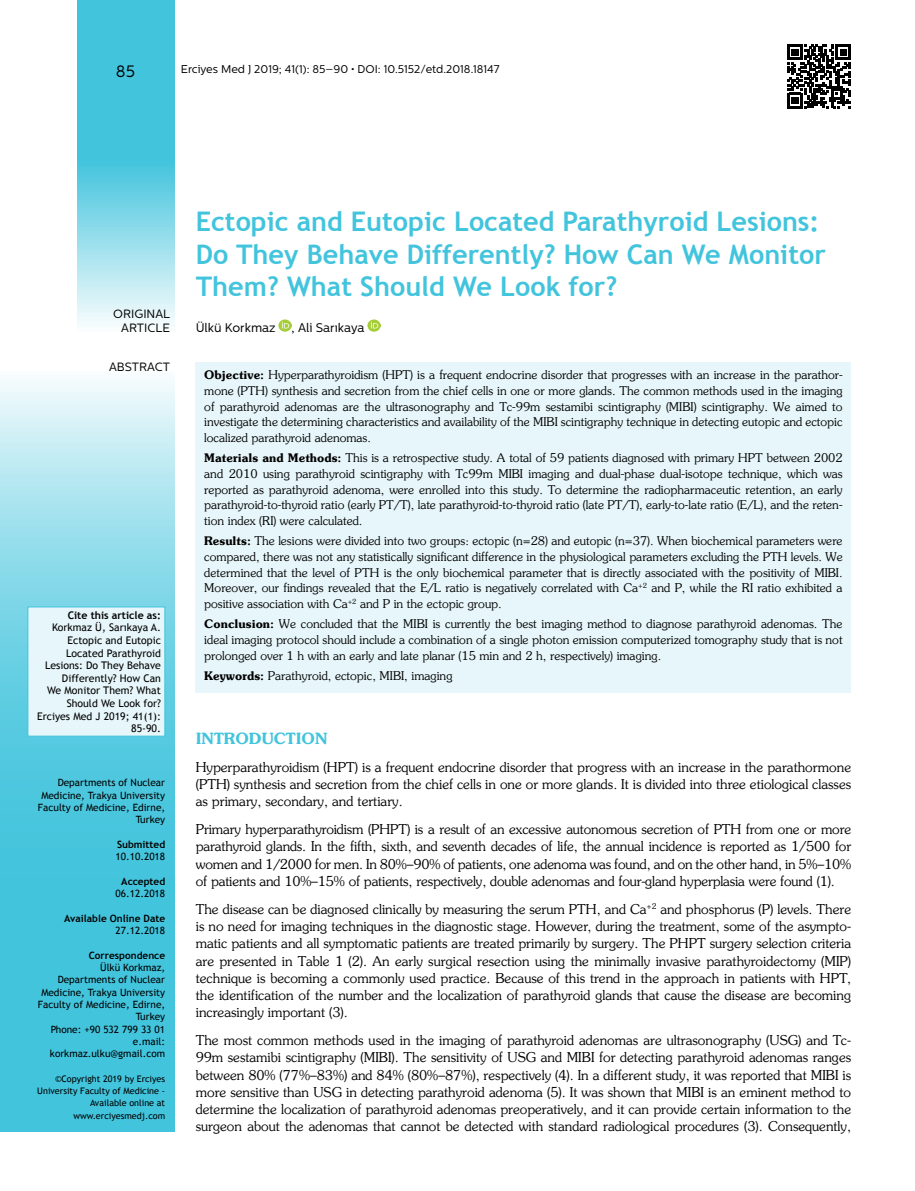
<style>
.page{position:relative;width:915px;height:1191px;background:#fff}
.page>*{position:absolute;margin:0;border:0;box-sizing:border-box;transform-origin:0 0}
.t1{font:700 27px/32.4px "Trebuchet MS";color:#42c4dd}
.t2{font:16.5px "Centrale Sans";color:#000}
.t3{font:700 15.75px "Souvenir";color:#42c4dd}
.t4{font:13.5px/17.2px "Souvenir";color:#000;text-align:justify}
.t5{font:12.45px "Centrale Sans";color:#000}
.t6{font:12px/15.8px "Souvenir";color:#000;text-align:justify}
.t7{font:12px/14.2px "Centrale Sans";color:#000;text-align:right}
.t8{font:11.25px "Centrale Sans";color:#000}
.t9{font:10.5px/12.6px "Trebuchet MS";color:#000;text-align:right}
.t10{font:700 10.5px "Trebuchet MS";color:#000}
.t11{font:10.05px/12.3px "Trebuchet MS";color:#000;text-align:right}
.t12{font:700 10.05px "Trebuchet MS";color:#000}
.t13{font:9px/12.3px "Trebuchet MS";color:#000;text-align:right}
.s1{font-weight:700}
</style>
<div class="page">
<svg style="left:77px;top:0;width:97px;height:326px;background:#6fd1e4"></svg>
<svg style="left:787px;top:45px;width:63px;height:63px"></svg>
<svg style="left:279px;top:319px;width:12px;height:13px"></svg>
<svg style="left:367px;top:319px;width:13px;height:13px"></svg>
<svg style="left:0;top:380px;width:174px;height:751px;background:#6cd1e4"></svg>
<div style="left:196px;top:361px;width:654px;height:331px;background:#e7f6fa"></div>
<div style="left:27px;top:606px;width:138px;height:131px;background:#e7f6fa"></div>
<p class="t2" style="left:116px;top:61px;width:21px">85</p>
<p class="t8" style="left:181px;top:62px;width:320px">Erciyes Med J 2019; 41(1): 85–90 • DOI: 10.5152/etd.2018.18147</p>
<p class="t7" style="left:113px;top:306px;width:58px">ORIGINAL<br>ARTICLE</p>
<p class="t7" style="left:109px;top:359px;width:63px">ABSTRACT</p>
<p class="t10" style="left:68px;top:608px;width:95px">Cite this article as:</p>
<p class="t9" style="left:37px;top:621px;width:125px">Korkmaz Ü, Sarıkaya A.<br>Ectopic and Eutopic<br>Located Parathyroid<br>Lesions: Do They Behave<br>Differently? How Can<br>We Monitor Them? What<br>Should We Look for?<br>Erciyes Med J 2019; 41(1):<br>85-90.</p>
<p class="t11" style="left:38px;top:777px;width:129px">Departments of Nuclear<br>Medicine, Trakya University<br>Faculty of Medicine, Edirne,<br>Turkey</p>
<p class="t12" style="left:117px;top:838px;width:50px">Submitted</p>
<p class="t11" style="left:116px;top:850px;width:51px">10.10.2018</p>
<p class="t12" style="left:121px;top:875px;width:45px">Accepted</p>
<p class="t11" style="left:116px;top:887px;width:51px">06.12.2018</p>
<p class="t12" style="left:64px;top:912px;width:103px">Available Online Date</p>
<p class="t11" style="left:116px;top:924px;width:51px">27.12.2018</p>
<p class="t12" style="left:89px;top:949px;width:78px">Correspondence</p>
<p class="t11" style="left:38px;top:961px;width:129px">Ülkü Korkmaz,<br>Departments of Nuclear<br>Medicine, Trakya University<br>Faculty of Medicine, Edirne,<br>Turkey<br>Phone: +90 532 799 33 01 e.mail: korkmaz.ulku@gmail.com</p>
<p class="t13" style="left:37px;top:1072px;width:129px">©Copyright 2019 by Erciyes<br>University Faculty of Medicine -<br>Available online at www.erciyesmedj.com</p>
<h1 class="t1" style="left:196px;top:206px;width:631px">Ectopic and Eutopic Located Parathyroid Lesions:<br>Do They Behave Differently? How Can We Monitor<br>Them? What Should We Look for?</h1>
<p class="t5" style="left:196px;top:320px;width:81px">Ülkü Korkmaz</p>
<p class="t5" style="left:291px;top:320px;width:74px">, Ali Sarıkaya</p>
<p class="t6" style="left:204px;top:367px;width:639px"><span class="s1">Objective:</span> Hyperparathyroidism (HPT) is a frequent endocrine disorder that progresses with an increase in the parathor&shy;mone (PTH) synthesis and secretion from the chief cells in one or more glands. The common methods used in the imaging of parathyroid adenomas are the ultrasonography and Tc-99m sestamibi scintigraphy (MIBI) scintigraphy. We aimed to investigate the determining characteristics and availability of the MIBI scintigraphy technique in detecting eutopic and ectopic localized parathyroid adenomas.</p>
<p class="t6" style="left:204px;top:450px;width:639px"><span class="s1">Materials and Methods:</span> This is a retrospective study. A total of 59 patients diagnosed with primary HPT between 2002 and 2010 using parathyroid scintigraphy with Tc99m MIBI imaging and dual-phase dual-isotope technique, which was reported as parathyroid adenoma, were enrolled into this study. To determine the radiopharmaceutic retention, an early parathyroid-to-thyroid ratio (early PT/T), late parathyroid-to-thyroid ratio (late PT/T), early-to-late ratio (E/L), and the reten&shy;tion index (RI) were calculated.</p>
<p class="t6" style="left:204px;top:533px;width:639px"><span class="s1">Results:</span> The lesions were divided into two groups: ectopic (n=28) and eutopic (n=37). When biochemical parameters were compared, there was not any statistically significant difference in the physiological parameters excluding the PTH levels. We determined that the level of PTH is the only biochemical parameter that is directly associated with the positivity of MIBI.<br>Moreover, our findings revealed that the E/L ratio is negatively correlated with Ca<sup>+2</sup> and P, while the RI ratio exhibited a positive association with Ca<sup>+2</sup> and P in the ectopic group.</p>
<p class="t6" style="left:204px;top:616px;width:639px"><span class="s1">Conclusion:</span> We concluded that the MIBI is currently the best imaging method to diagnose parathyroid adenomas. The ideal imaging protocol should include a combination of a single photon emission computerized tomography study that is not prolonged over 1 h with an early and late planar (15 min and 2 h, respectively) imaging.</p>
<p class="t6" style="left:204px;top:667px;width:250px"><span class="s1">Keywords:</span> Parathyroid, ectopic, MIBI, imaging</p>
<p class="t3" style="left:196px;top:728px;width:133px">INTRODUCTION</p>
<p class="t4" style="left:196px;top:758px;width:656px">Hyperparathyroidism (HPT) is a frequent endocrine disorder that progress with an increase in the parathormone (PTH) synthesis and secretion from the chief cells in one or more glands. It is divided into three etiological classes as primary, secondary, and tertiary.</p>
<p class="t4" style="left:196px;top:820px;width:656px">Primary hyperparathyroidism (PHPT) is a result of an excessive autonomous secretion of PTH from one or more parathyroid glands. In the fifth, sixth, and seventh decades of life, the annual incidence is reported as 1/500 for women and 1/2000 for men. In 80%–90% of patients, one adenoma was found, and on the other hand, in 5%–10% of patients and 10%–15% of patients, respectively, double adenomas and four-gland hyperplasia were found (1).</p>
<p class="t4" style="left:196px;top:900px;width:656px">The disease can be diagnosed clinically by measuring the serum PTH, and Ca<sup>+2</sup> and phosphorus (P) levels. There is no need for imaging techniques in the diagnostic stage. However, during the treatment, some of the asympto&shy;matic patients and all symptomatic patients are treated primarily by surgery. The PHPT surgery selection criteria are presented in Table 1 (2). An early surgical resection using the minimally invasive parathyroidectomy (MIP) technique is becoming a commonly used practice. Because of this trend in the approach in patients with HPT, the identification of the number and the localization of parathyroid glands that cause the disease are becoming increasingly important (3).</p>
<p class="t4" style="left:196px;top:1031px;width:656px">The most common methods used in the imaging of parathyroid adenomas are ultrasonography (USG) and Tc-99m sestamibi scintigraphy (MIBI). The sensitivity of USG and MIBI for detecting parathyroid adenomas ranges between 80% (77%–83%) and 84% (80%–87%), respectively (4). In a different study, it was reported that MIBI is more sensitive than USG in detecting parathyroid adenoma (5). It was shown that MIBI is an eminent method to determine the localization of parathyroid adenomas preoperatively, and it can provide certain information to the surgeon about the adenomas that cannot be detected with standard radiological procedures (3). Consequently,</p>
</div>
